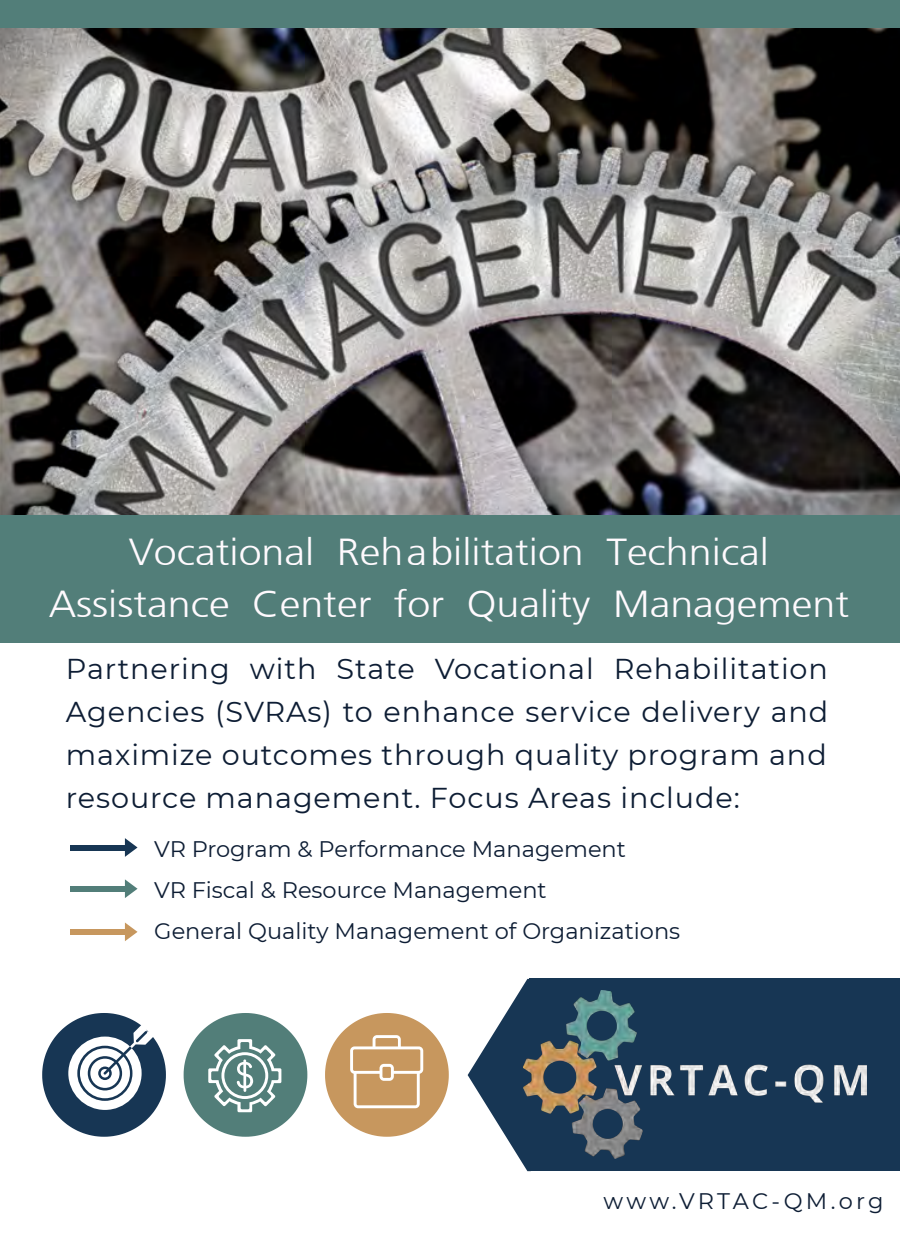
<style>
.page{position:relative;width:900px;height:1260px;background:#fff}
.page>*{position:absolute;margin:0;border:0;box-sizing:border-box;transform-origin:0 0}
.t1{font:300 37.5px/51.8px "Articulate";color:#fffafe;text-align:center;scale:1.1 1}
.t2{font:28.75px/43px "Montserrat";letter-spacing:.03em;color:#0d1d34;text-align:justify}
.t3{font:22.5px "Montserrat";color:#0d1d34}
.t4{font:22.5px "Montserrat";letter-spacing:.14em;color:#0d1d34}
</style>
<div class="page">
<div style="left:70px;top:845px;width:29px;height:5px;background:#173654"></div>
<div style="left:98px;top:845px;width:27px;height:5px;background:#173654"></div>
<div style="left:70px;top:886px;width:29px;height:6px;background:#527e79"></div>
<div style="left:98px;top:886px;width:27px;height:6px;background:#527e79"></div>
<div style="left:70px;top:929px;width:29px;height:6px;background:#c7975e"></div>
<div style="left:98px;top:929px;width:27px;height:6px;background:#c7975e"></div>
<img style="left:0;top:28px;width:900px;height:488px">
<div style="left:0;top:0;width:900px;height:28px;background:#527e79"></div>
<div style="left:0;top:516px;width:900px;height:127px;background:#527e79"></div>
<svg style="left:125px;top:838px;width:13px;height:19px"></svg>
<svg style="left:125px;top:879px;width:13px;height:19px"></svg>
<svg style="left:125px;top:922px;width:13px;height:19px"></svg>
<svg style="left:468px;top:979px;width:62px;height:192px"></svg>
<div style="left:530px;top:979px;width:370px;height:192px;background:#173654"></div>
<img style="left:523px;top:990px;width:343px;height:169px">
<svg style="left:325px;top:1013px;width:124px;height:124px"></svg>
<svg style="left:184px;top:1013px;width:123px;height:124px"></svg>
<svg style="left:42px;top:1013px;width:124px;height:124px"></svg>
<h1 class="t1" style="left:49px;top:526px;width:729px">Vocational Rehabilitation Technical<br>Assistance Center for Quality Management</h1>
<p class="t2" style="left:66px;top:647px;width:764px">Partnering with State Vocational Rehabilitation Agencies (SVRAs) to enhance service delivery and maximize outcomes through quality program and resource management. Focus Areas include:</p>
<p class="t3" style="left:154px;top:835px;width:473px">VR Program &amp; Performance Management</p>
<p class="t3" style="left:154px;top:876px;width:394px">VR Fiscal &amp; Resource Management</p>
<p class="t3" style="left:154px;top:918px;width:527px">General Quality Management of Organizations</p>
<p class="t4" style="left:603px;top:1188px;width:282px">www.VRTAC-QM.org</p>
</div>
